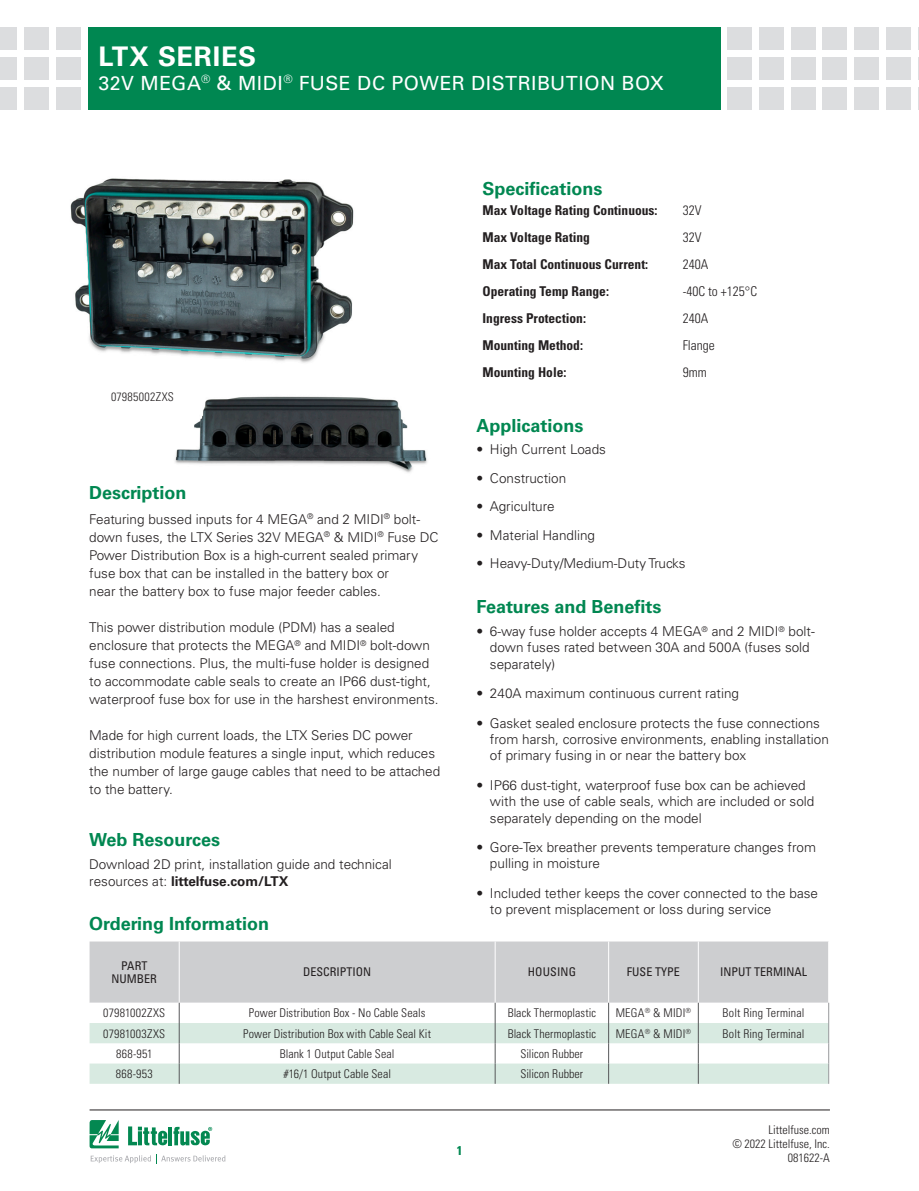
<style>
.page{position:relative;width:919px;height:1191px;background:#fff}
.page>*{position:absolute;margin:0;border:0;box-sizing:border-box;transform-origin:0 0}
.Head_Large{font:700 27px "Univers LT Std";letter-spacing:.025em;color:#fff}
.Head_Large-2{font:19.5px "Univers LT Std";letter-spacing:.02em;color:#fff}
.Green_Subheads{font:700 18px "Univers LT Std";color:#008751}
.Body_text{font:700 18px "Univers LT Std";color:#008751}
.Body_text-2{font:300 13.5px/18px "Univers LT Std";color:#231f20}
.段落样式1{font:700 condensed 13.5px "Univers LT Std";color:#231f20}
.段落样式1-2{font:300 condensed 13.5px "Univers LT Std";color:#231f20}
.t1{font:700 condensed 12.75px "Univers LT Std";color:#008751}
.Chart_Body{font:300 condensed 12px/14.2px "Univers LT Std";letter-spacing:.005em;color:#231f20;text-align:right}
.Footnotes__7_21_2010{font:300 condensed 12px "Univers LT Std";letter-spacing:.01em;color:#231f20}
.Chart_Body-2{font:condensed 12px/12px "Univers LT Std";color:#231f20;text-align:center}
.Chart_Body-3{font:300 condensed 12px "Univers LT Std";letter-spacing:.025em;color:#231f20}
.s1{font-weight:700}
</style>
<div class="page">
<div style="left:56px;top:27px;width:25px;height:23px;background:#dcdddf"></div>
<div style="left:56px;top:57px;width:25px;height:23px;background:#dcdddf"></div>
<div style="left:56px;top:87px;width:25px;height:22px;background:#dcdddf"></div>
<div style="left:24px;top:27px;width:25px;height:23px;background:#dcdddf"></div>
<div style="left:24px;top:57px;width:25px;height:23px;background:#dcdddf"></div>
<div style="left:24px;top:87px;width:25px;height:22px;background:#dcdddf"></div>
<div style="left:0;top:27px;width:17px;height:23px;background:#dcdddf"></div>
<div style="left:0;top:57px;width:17px;height:23px;background:#dcdddf"></div>
<div style="left:0;top:87px;width:17px;height:22px;background:#dcdddf"></div>
<div style="left:727px;top:27px;width:24px;height:23px;background:#dcdddf"></div>
<div style="left:727px;top:57px;width:24px;height:23px;background:#dcdddf"></div>
<div style="left:727px;top:87px;width:24px;height:22px;background:#dcdddf"></div>
<div style="left:758px;top:27px;width:25px;height:23px;background:#dcdddf"></div>
<div style="left:758px;top:57px;width:25px;height:23px;background:#dcdddf"></div>
<div style="left:758px;top:87px;width:25px;height:22px;background:#dcdddf"></div>
<div style="left:790px;top:27px;width:25px;height:23px;background:#dcdddf"></div>
<div style="left:790px;top:57px;width:25px;height:23px;background:#dcdddf"></div>
<div style="left:790px;top:87px;width:25px;height:22px;background:#dcdddf"></div>
<div style="left:854px;top:27px;width:25px;height:23px;background:#dcdddf"></div>
<div style="left:854px;top:57px;width:25px;height:23px;background:#dcdddf"></div>
<div style="left:854px;top:87px;width:25px;height:22px;background:#dcdddf"></div>
<div style="left:822px;top:27px;width:25px;height:23px;background:#dcdddf"></div>
<div style="left:822px;top:57px;width:25px;height:23px;background:#dcdddf"></div>
<div style="left:822px;top:87px;width:25px;height:22px;background:#dcdddf"></div>
<div style="left:886px;top:27px;width:24px;height:23px;background:#dcdddf"></div>
<div style="left:886px;top:57px;width:24px;height:23px;background:#dcdddf"></div>
<div style="left:886px;top:87px;width:24px;height:22px;background:#dcdddf"></div>
<svg style="left:918px;top:27px;width:1px;height:23px"></svg>
<svg style="left:918px;top:57px;width:1px;height:23px"></svg>
<svg style="left:918px;top:87px;width:1px;height:22px"></svg>
<div style="left:88px;top:27px;width:633px;height:82px;background:#008751"></div>
<hr style="left:90px;top:1109px;width:739px;height:1px;background:#231f20">
<svg style="left:90px;top:1120px;width:135px;height:43px"></svg>
<img style="left:175px;top:396px;width:252px;height:77px">
<img style="left:70px;top:178px;width:284px;height:185px">
<div style="left:90px;top:941px;width:738px;height:61px;background:#cdced0"></div>
<svg style="left:90px;top:1002px;width:738px;height:21px"></svg>
<svg style="left:90px;top:1023px;width:738px;height:60px;fill:#d8eae1"></svg>
<hr style="left:179px;top:941px;width:1px;height:61px;background:#fff">
<hr style="left:494px;top:941px;width:1px;height:61px;background:#fff">
<hr style="left:608px;top:941px;width:1px;height:61px;background:#fff">
<hr style="left:698px;top:941px;width:1px;height:61px;background:#fff">
<svg style="left:179px;top:1002px;width:1px;height:81px"></svg>
<svg style="left:495px;top:1002px;width:1px;height:81px"></svg>
<svg style="left:608px;top:1002px;width:1px;height:81px"></svg>
<svg style="left:698px;top:1002px;width:1px;height:81px"></svg>
<svg style="left:828px;top:1002px;width:1px;height:81px"></svg>
<p class="Head_Large" style="left:98px;top:41px;width:159px">LTX SERIES</p>
<p class="Head_Large-2" style="left:98px;top:71px;width:566px">32V MEGA<sup>®</sup> &amp; MIDI<sup>®</sup> FUSE DC POWER DISTRIBUTION BOX</p>
<p class="Chart_Body-3" style="left:111px;top:389px;width:64px">07985002ZXS</p>
<p class="Green_Subheads" style="left:482px;top:178px;width:122px">Specifications</p>
<p class="段落样式1" style="left:482px;top:202px;width:177px">Max Voltage Rating Continuous:</p>
<p class="段落样式1-2" style="left:682px;top:202px;width:20px">32V</p>
<p class="段落样式1" style="left:482px;top:229px;width:109px">Max Voltage Rating</p>
<p class="段落样式1-2" style="left:682px;top:229px;width:20px">32V</p>
<p class="段落样式1" style="left:482px;top:256px;width:167px">Max Total Continuous Current:</p>
<p class="段落样式1-2" style="left:682px;top:256px;width:27px">240A</p>
<p class="段落样式1" style="left:482px;top:283px;width:128px">Operating Temp Range:</p>
<p class="段落样式1-2" style="left:682px;top:283px;width:76px">-40C to +125°C</p>
<p class="段落样式1" style="left:482px;top:310px;width:105px">Ingress Protection:</p>
<p class="段落样式1-2" style="left:682px;top:310px;width:27px">240A</p>
<p class="段落样式1" style="left:482px;top:337px;width:102px">Mounting Method:</p>
<p class="段落样式1-2" style="left:682px;top:337px;width:34px">Flange</p>
<p class="段落样式1" style="left:482px;top:364px;width:85px">Mounting Hole:</p>
<p class="段落样式1-2" style="left:682px;top:364px;width:26px">9mm</p>
<p class="Green_Subheads" style="left:476px;top:415px;width:109px">Applications</p>
<p class="Body_text-2" style="left:476px;top:440px;width:131px">• High Current Loads</p>
<p class="Body_text-2" style="left:476px;top:469px;width:91px">• Construction</p>
<p class="Body_text-2" style="left:476px;top:497px;width:80px">• Agriculture</p>
<p class="Body_text-2" style="left:476px;top:526px;width:120px">• Material Handling</p>
<p class="Body_text-2" style="left:476px;top:554px;width:211px">• Heavy-Duty/Medium-Duty Trucks</p>
<p class="Body_text" style="left:476px;top:596px;width:186px">Features and Benefits</p>
<p class="Body_text-2" style="left:490px;top:623px;width:326px;line-height:16.2px;text-indent:-14px">• 6-way fuse holder accepts 4 MEGA<sup>®</sup> and 2 MIDI<sup>®</sup> bolt&shy;down fuses rated between 30A and 500A (fuses sold separately)</p>
<p class="Body_text-2" style="left:476px;top:684px;width:264px">• 240A maximum continuous current rating</p>
<p class="Body_text-2" style="left:490px;top:715px;width:340px;line-height:16.2px;text-indent:-14px">• Gasket sealed enclosure protects the fuse connections from harsh, corrosive environments, enabling installation of primary fusing in or near the battery box</p>
<p class="Body_text-2" style="left:490px;top:777px;width:326px;line-height:16.2px;text-indent:-14px">• IP66 dust-tight, waterproof fuse box can be achieved with the use of cable seals, which are included or sold separately depending on the model</p>
<p class="Body_text-2" style="left:490px;top:839px;width:327px;line-height:16.2px;text-indent:-14px">• Gore-Tex breather prevents temperature changes from pulling in moisture</p>
<p class="Body_text-2" style="left:490px;top:885px;width:329px;line-height:16.2px;text-indent:-14px">• Included tether keeps the cover connected to the base to prevent misplacement or loss during service</p>
<p class="Green_Subheads" style="left:89px;top:482px;width:99px">Description</p>
<p class="Body_text-2" style="left:89px;top:510px;width:351px">Featuring bussed inputs for 4 MEGA<sup>®</sup> and 2 MIDI<sup>®</sup> bolt&shy;down fuses, the LTX Series 32V MEGA<sup>®</sup> &amp; MIDI<sup>®</sup> Fuse DC Power Distribution Box is a high-current sealed primary fuse box that can be installed in the battery box or<br>near the battery box to fuse major feeder cables.</p>
<p class="Body_text-2" style="left:89px;top:618px;width:351px">This power distribution module (PDM) has a sealed enclosure that protects the MEGA<sup>®</sup> and MIDI<sup>®</sup> bolt-down fuse connections. Plus, the multi-fuse holder is designed to accommodate cable seals to create an IP66 dust-tight, waterproof fuse box for use in the harshest environments.</p>
<p class="Body_text-2" style="left:89px;top:726px;width:352px">Made for high current loads, the LTX Series DC power distribution module features a single input, which reduces the number of large gauge cables that need to be attached to the battery.</p>
<p class="Green_Subheads" style="left:89px;top:829px;width:132px">Web Resources</p>
<p class="Body_text-2" style="left:89px;top:856px;width:304px;line-height:16.5px">Download 2D print, installation guide and technical resources at: <span class="s1">littelfuse.com/LTX</span></p>
<p class="Green_Subheads" style="left:89px;top:913px;width:181px">Ordering Information</p>
<p class="Chart_Body-2" style="left:112px;top:960px;width:47px">PART<br>NUMBER</p>
<p class="Chart_Body-2" style="left:303px;top:966px;width:70px">DESCRIPTION</p>
<p class="Chart_Body-2" style="left:527px;top:966px;width:50px">HOUSING</p>
<p class="Chart_Body-2" style="left:627px;top:966px;width:54px">FUSE TYPE</p>
<p class="Chart_Body-2" style="left:720px;top:966px;width:88px">INPUT TERMINAL</p>
<p class="Chart_Body" style="left:103px;top:1006px;width:63px">07981002ZXS</p>
<p class="Chart_Body" style="left:249px;top:1006px;width:178px">Power Distribution Box - No Cable Seals</p>
<p class="Chart_Body" style="left:507px;top:1006px;width:90px">Black Thermoplastic</p>
<p class="Footnotes__7_21_2010" style="left:615px;top:1005px;width:77px">MEGA<sup>®</sup> &amp; MIDI<sup>®</sup></p>
<p class="Footnotes__7_21_2010" style="left:722px;top:1005px;width:83px">Bolt Ring Terminal</p>
<p class="Chart_Body" style="left:103px;top:1026px;width:63px">07981003ZXS</p>
<p class="Chart_Body" style="left:243px;top:1026px;width:189px">Power Distribution Box with Cable Seal Kit</p>
<p class="Chart_Body" style="left:507px;top:1026px;width:90px">Black Thermoplastic</p>
<p class="Footnotes__7_21_2010" style="left:615px;top:1026px;width:77px">MEGA<sup>®</sup> &amp; MIDI<sup>®</sup></p>
<p class="Footnotes__7_21_2010" style="left:722px;top:1026px;width:83px">Bolt Ring Terminal</p>
<p class="Chart_Body" style="left:116px;top:1046px;width:38px">868-951</p>
<p class="Chart_Body" style="left:280px;top:1046px;width:116px">Blank 1 Output Cable Seal</p>
<p class="Chart_Body" style="left:520px;top:1046px;width:64px">Silicon Rubber</p>
<p class="Chart_Body" style="left:116px;top:1066px;width:39px">868-953</p>
<p class="Chart_Body" style="left:283px;top:1066px;width:109px">#16/1 Output Cable Seal</p>
<p class="Chart_Body" style="left:520px;top:1066px;width:64px">Silicon Rubber</p>
<p class="t1" style="left:456px;top:1142px;width:7px">1</p>
<p class="Chart_Body" style="left:732px;top:1122px;width:99px">Littelfuse.com<br>© 2022 Littelfuse, Inc.<br>081622-A</p>
</div>
